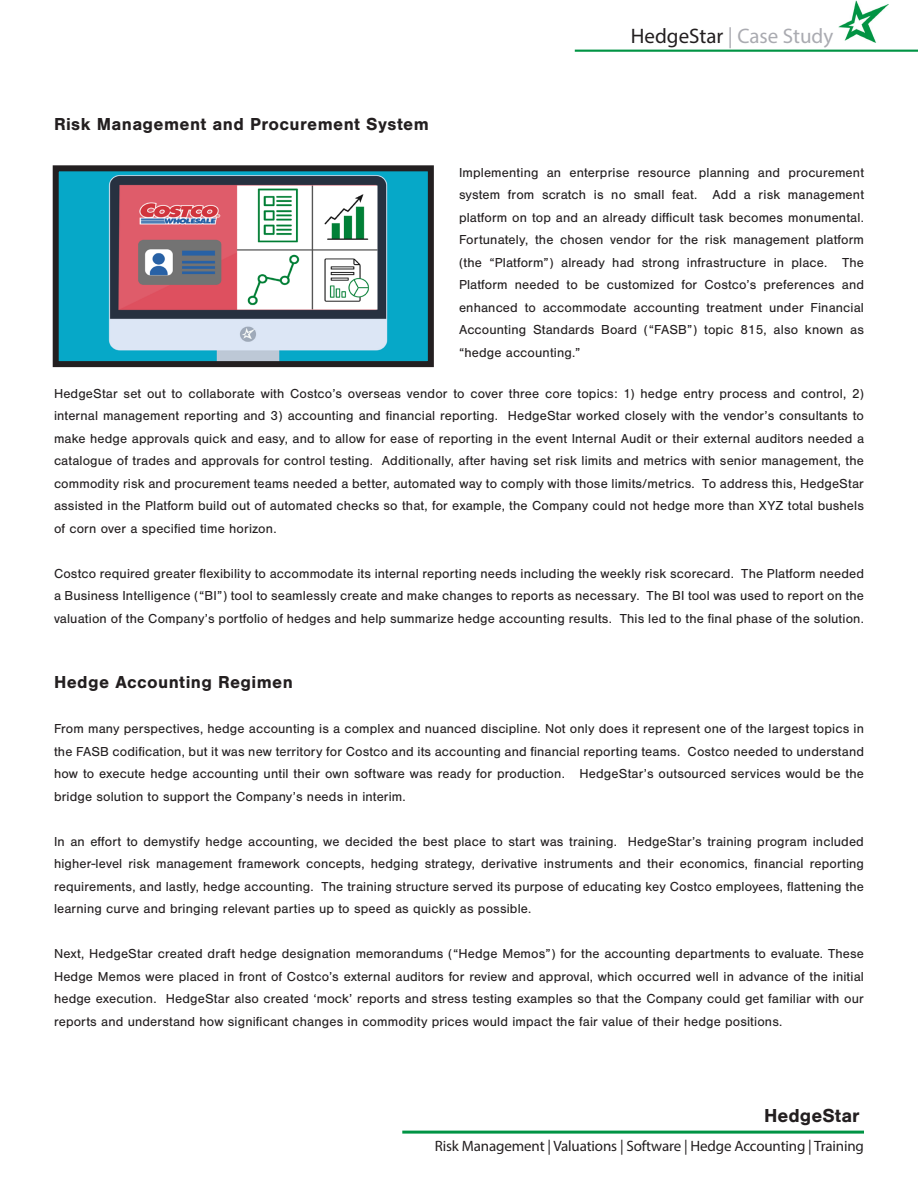
<style>
.page{position:relative;width:918px;height:1188px;background:#fff}
.page>*{position:absolute;margin:0;border:0;box-sizing:border-box;transform-origin:0 0}
.t1{font:21px "Myriad Pro";color:#aaabb1}
.t2{font:700 19.5px "Nimbus San";color:#231f20}
.t3{font:700 18px "Nimbus San";letter-spacing:.02em;color:#231f20}
.t4{font:15px "Myriad Pro";letter-spacing:-.01em;color:#231f20}
.t5{font:13.5px/22.5px "Nimbus San";letter-spacing:.01em;color:#231f20;text-align:justify}
.s1{color:#231f20}
</style>
<div class="page">
<hr style="left:575px;top:50px;width:343px;height:2px;background:#009444">
<img style="left:838px;top:1px;width:51px;height:42px">
<hr style="left:402px;top:1131px;width:462px;height:3px;background:#009444">
<img style="left:60px;top:172px;width:367px;height:188px">
<div style="left:53px;top:165px;width:381px;height:202px;border:6px solid #231f20"></div>
<p class="t3" style="left:54px;top:114px;width:376px">Risk Management and Procurement System</p>
<p class="t1" style="left:631px;top:23px;width:204px"><span class="s1">HedgeStar</span> | Case Study</p>
<p class="t5" style="left:459px;top:161px;width:407px">Implementing an enterprise resource planning and procurement system from scratch is no small feat. Add a risk management platform on top and an already difficult task becomes monumental.<br>Fortunately, the chosen vendor for the risk management platform (the “Platform”) already had strong infrastructure in place. The Platform needed to be customized for Costco’s preferences and enhanced to accommodate accounting treatment under Financial Accounting Standards Board (“FASB”) topic 815, also known as “hedge accounting.”</p>
<p class="t5" style="left:54px;top:382px;width:812px">HedgeStar set out to collaborate with Costco’s overseas vendor to cover three core topics: 1) hedge entry process and control, 2) internal management reporting and 3) accounting and financial reporting. HedgeStar worked closely with the vendor’s consultants to make hedge approvals quick and easy, and to allow for ease of reporting in the event Internal Audit or their external auditors needed a catalogue of trades and approvals for control testing. Additionally, after having set risk limits and metrics with senior management, the commodity risk and procurement teams needed a better, automated way to comply with those limits/metrics. To address this, HedgeStar assisted in the Platform build out of automated checks so that, for example, the Company could not hedge more than XYZ total bushels of corn over a specified time horizon.</p>
<p class="t5" style="left:54px;top:562px;width:812px">Costco required greater flexibility to accommodate its internal reporting needs including the weekly risk scorecard. The Platform needed a Business Intelligence (“BI”) tool to seamlessly create and make changes to reports as necessary. The BI tool was used to report on the valuation of the Company’s portfolio of hedges and help summarize hedge accounting results. This led to the final phase of the solution.</p>
<p class="t3" style="left:54px;top:672px;width:240px">Hedge Accounting Regimen</p>
<p class="t5" style="left:54px;top:718px;width:812px">From many perspectives, hedge accounting is a complex and nuanced discipline. Not only does it represent one of the largest topics in the FASB codification, but it was new territory for Costco and its accounting and financial reporting teams. Costco needed to understand how to execute hedge accounting until their own software was ready for production. HedgeStar’s outsourced services would be the bridge solution to support the Company’s needs in interim.</p>
<p class="t5" style="left:54px;top:830px;width:812px">In an effort to demystify hedge accounting, we decided the best place to start was training. HedgeStar’s training program included higher-level risk management framework concepts, hedging strategy, derivative instruments and their economics, financial reporting requirements, and lastly, hedge accounting. The training structure served its purpose of educating key Costco employees, flattening the learning curve and bringing relevant parties up to speed as quickly as possible.</p>
<p class="t5" style="left:54px;top:943px;width:811px">Next, HedgeStar created draft hedge designation memorandums (“Hedge Memos”) for the accounting departments to evaluate. These Hedge Memos were placed in front of Costco’s external auditors for review and approval, which occurred well in advance of the initial hedge execution. HedgeStar also created ‘mock’ reports and stress testing examples so that the Company could get familiar with our reports and understand how significant changes in commodity prices would impact the fair value of their hedge positions.</p>
<p class="t2" style="left:764px;top:1105px;width:97px">HedgeStar</p>
<p class="t4" style="left:435px;top:1136px;width:431px">Risk Management | Valuations | Software | Hedge Accounting | Training</p>
</div>
